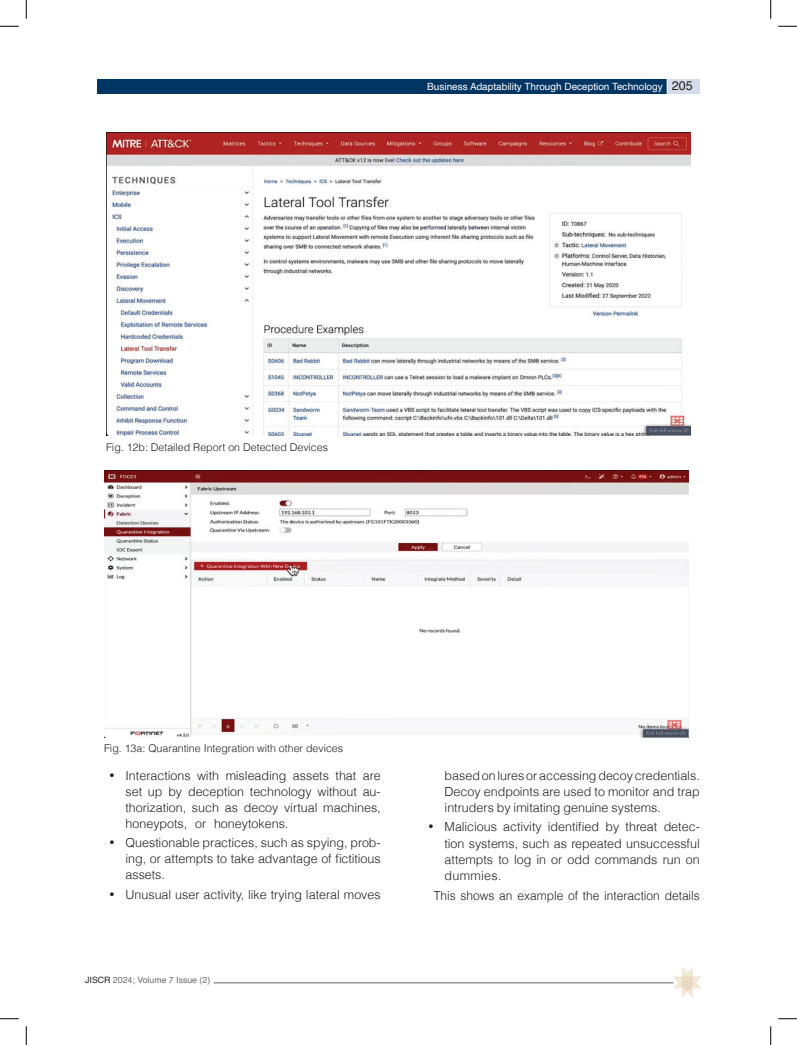
<style>
.page{position:relative;width:797px;height:1045px;background:#fff}
.page>*{position:absolute;margin:0;border:0;box-sizing:border-box;transform-origin:0 0}
.t1{font:300 12.5px/15.9px "Helvetica";color:#231f20;text-align:justify}
.t2{font:300 12.5px "Helvetica";color:#231f20;scale:.96 1}
.t3{font:12.5px "Helvetica";color:#231f20}
.t4{font:300 10.62px "Helvetica";color:#231f20}
.t5{font:10px "Helvetica";color:#fff}
.t6{font:8.75px "Helvetica";color:#6c6d70}
.s1{color:#231f20}
</style>
<div class="page">
<hr style="left:214px;top:982px;width:459px;height:1px;background:#636366">
<div style="left:97px;top:79px;width:571px;height:14px;background:#003564"></div>
<hr style="left:666px;top:74px;width:2px;height:26px;background:#fff">
<div style="left:668px;top:79px;width:31px;height:14px;background:#d6dce9"></div>
<svg style="left:673px;top:967px;width:28px;height:30px"></svg>
<img style="left:106px;top:133px;width:584px;height:302px">
<img style="left:104px;top:470px;width:584px;height:267px">
<svg style="left:0;top:25px;width:19px;height:2px"></svg>
<svg style="left:778px;top:25px;width:19px;height:2px"></svg>
<svg style="left:0;top:1018px;width:19px;height:1px"></svg>
<svg style="left:778px;top:1018px;width:19px;height:1px"></svg>
<svg style="left:25px;top:0;width:2px;height:19px"></svg>
<svg style="left:25px;top:1026px;width:2px;height:19px"></svg>
<svg style="left:770px;top:0;width:1px;height:19px"></svg>
<svg style="left:770px;top:1026px;width:1px;height:19px"></svg>
<p class="t5" style="left:427px;top:79px;width:237px">Business Adaptability Through Deception Technology</p>
<p class="t3" style="left:672px;top:76px;width:22px">205</p>
<p class="t4" style="left:106px;top:438px;width:223px">Fig. 12b: Detailed Report on Detected Devices</p>
<p class="t4" style="left:104px;top:739px;width:240px">Fig. 13a: Quarantine Integration with other devices</p>
<p class="t1" style="left:125px;top:767px;width:257px;text-indent:-16px">• Interactions with misleading assets that are set up by deception technology without au&shy;thorization, such as decoy virtual machines, honeypots, or honeytokens.</p>
<p class="t1" style="left:125px;top:834px;width:257px;text-indent:-16px">• Questionable practices, such as spying, prob&shy;ing, or attempts to take advantage of fictitious assets.</p>
<p class="t1" style="left:109px;top:885px;width:273px">• Unusual user activity, like trying lateral moves</p>
<p class="t6" style="left:85px;top:973px;width:126px"><span class="s1">JISCR</span> 2024; Volume 7 Issue (2)</p>
<p class="t1" style="left:444px;top:767px;width:257px">based on lures or accessing decoy credentials.<br>Decoy endpoints are used to monitor and trap intruders by imitating genuine systems.</p>
<p class="t1" style="left:444px;top:818px;width:257px;line-height:16.2px;text-indent:-16px">• Malicious activity identified by threat detec&shy;tion systems, such as repeated unsuccessful attempts to log in or odd commands run on dummies.</p>
<p class="t2" style="left:434px;top:885px;width:278px">This shows an example of the interaction details</p>
</div>
